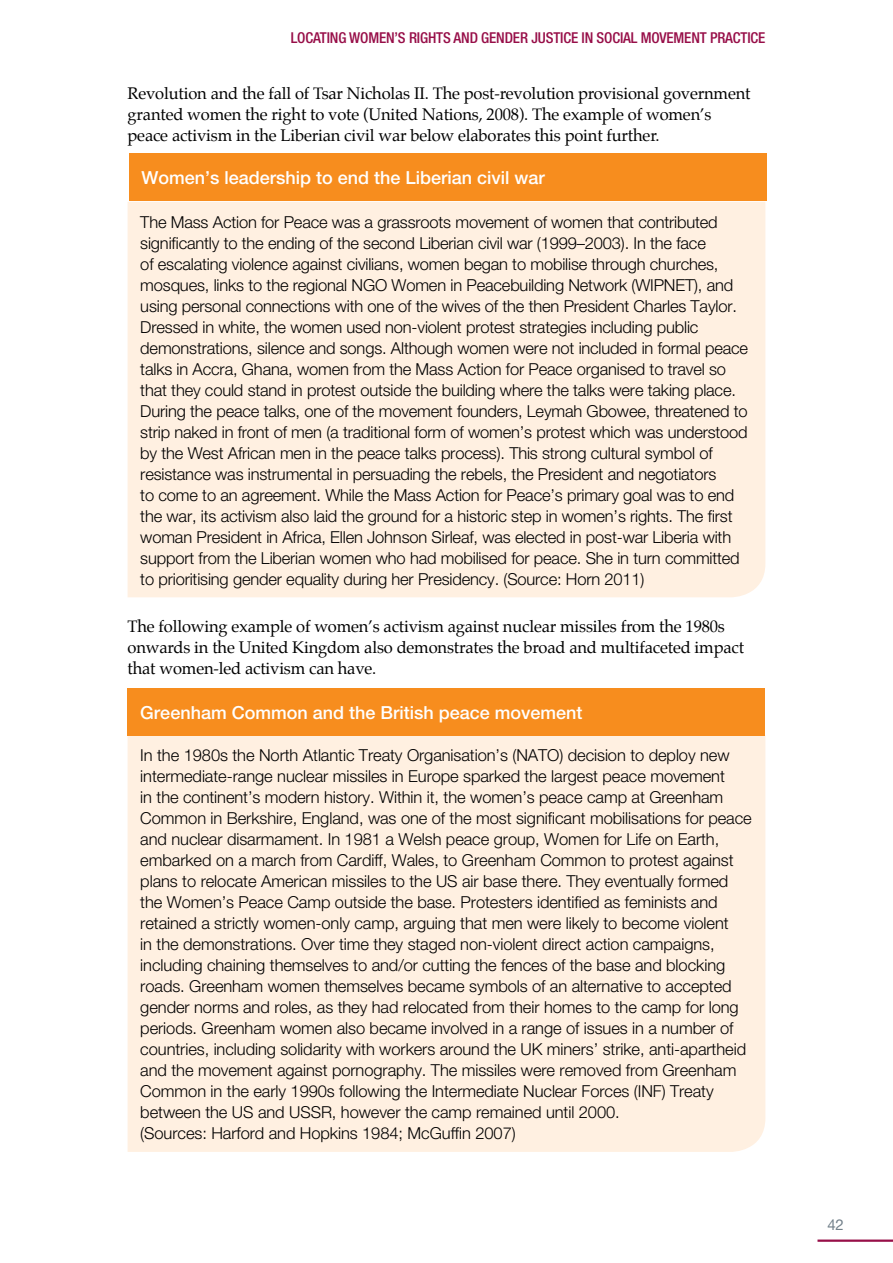
<style>
.page{position:relative;width:893px;height:1263px;background:#fff}
.page>*{position:absolute;margin:0;border:0;box-sizing:border-box;transform-origin:0 0}
.t1{font:500 18px "Helvetica Neue";color:#fff}
.t2{font:300 16.5px/21px "Helvetica Neue";letter-spacing:-.005em;color:#000}
.t3{font:16.5px/21px "Palatino";letter-spacing:-.01em;color:#000}
.t4{font:500 condensed 15px "Helvetica Neue";letter-spacing:-.01em;color:#970e48}
.t5{font:15px "Helvetica Neue";color:#72808a}
</style>
<div class="page">
<div style="left:128px;top:202px;width:637px;height:395px;background:#fff0e1"></div>
<div style="left:129px;top:153px;width:637px;height:48px;background:#f78d1e"></div>
<div style="left:128px;top:735px;width:637px;height:417px;background:#fff0e1"></div>
<div style="left:128px;top:688px;width:637px;height:47px;background:#f78d1e"></div>
<hr style="left:817px;top:1239px;width:76px;height:3px;background:#970e48">
<p class="t4" style="left:291px;top:29px;width:70px">LOCATING WOM</p>
<p class="t4" style="left:379px;top:29px;width:388px">EN’S RIGHTS AND GENDER JUSTICE IN SOCIAL MOVEMENT PRACTICE</p>
<p class="t3" style="left:128px;top:82px;width:624px">Revolution and the fall of Tsar Nicholas II. The post-revolution provisional government granted women the right to vote (United Nations, 2008). The example of women’s peace activism in the Liberian civil war below elaborates this point further.</p>
<p class="t1" style="left:141px;top:167px;width:405px">Women’s leadership to end the Liberian civil war</p>
<p class="t2" style="left:140px;top:211px;width:609px">The Mass Action for Peace was a grassroots movement of women that contributed significantly to the ending of the second Liberian civil war (1999–2003). In the face<br>of escalating violence against civilians, women began to mobilise through churches, mosques, links to the regional NGO Women in Peacebuilding Network (WIPNET), and using personal connections with one of the wives of the then President Charles Taylor.<br>Dressed in white, the women used non-violent protest strategies including public demonstrations, silence and songs. Although women were not included in formal peace talks in Accra, Ghana, women from the Mass Action for Peace organised to travel so that they could stand in protest outside the building where the talks were taking place.<br>During the peace talks, one of the movement founders, Leymah Gbowee, threatened to strip naked in front of men (a traditional form of women’s protest which was understood by the West African men in the peace talks process). This strong cultural symbol of resistance was instrumental in persuading the rebels, the President and negotiators<br>to come to an agreement. While the Mass Action for Peace’s primary goal was to end the war, its activism also laid the ground for a historic step in women’s rights. The first woman President in Africa, Ellen Johnson Sirleaf, was elected in post-war Liberia with support from the Liberian women who had mobilised for peace. She in turn committed to prioritising gender equality during her Presidency. (Source: Horn 2011)</p>
<p class="t3" style="left:128px;top:616px;width:618px">The following example of women’s activism against nuclear missiles from the 1980s onwards in the United Kingdom also demonstrates the broad and multifaceted impact that women-led activism can have.</p>
<p class="t1" style="left:140px;top:701px;width:444px">Greenham Common and the British peace movement</p>
<p class="t2" style="left:140px;top:744px;width:613px">In the 1980s the North Atlantic Treaty Organisation’s (NATO) decision to deploy new intermediate-range nuclear missiles in Europe sparked the largest peace movement<br>in the continent’s modern history. Within it, the women’s peace camp at Greenham Common in Berkshire, England, was one of the most significant mobilisations for peace and nuclear disarmament. In 1981 a Welsh peace group, Women for Life on Earth, embarked on a march from Cardiff, Wales, to Greenham Common to protest against plans to relocate American missiles to the US air base there. They eventually formed the Women’s Peace Camp outside the base. Protesters identified as feminists and retained a strictly women-only camp, arguing that men were likely to become violent<br>in the demonstrations. Over time they staged non-violent direct action campaigns, including chaining themselves to and/or cutting the fences of the base and blocking roads. Greenham women themselves became symbols of an alternative to accepted gender norms and roles, as they had relocated from their homes to the camp for long periods. Greenham women also became involved in a range of issues in a number of countries, including solidarity with workers around the UK miners’ strike, anti-apartheid and the movement against pornography. The missiles were removed from Greenham Common in the early 1990s following the Intermediate Nuclear Forces (INF) Treaty between the US and USSR, however the camp remained until 2000.<br>(Sources: Harford and Hopkins 1984; McGuffin 2007)</p>
<p class="t5" style="left:827px;top:1216px;width:18px">42</p>
</div>
